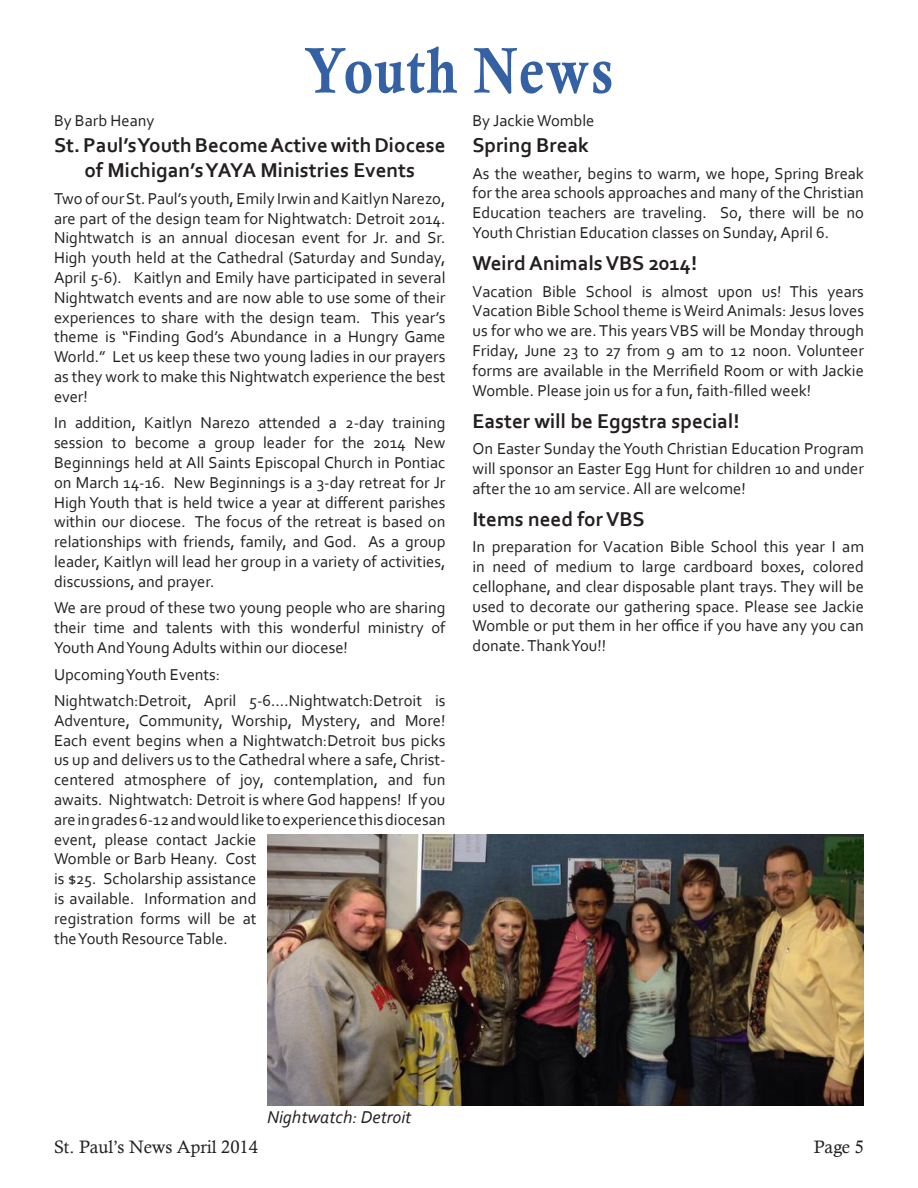
<style>
.page{position:relative;width:918px;height:1188px;background:#fff}
.page>*{position:absolute;margin:0;border:0;box-sizing:border-box;transform-origin:0 0}
.Paragraph_Style_1{font:64.8px "Calis MT Bol";letter-spacing:.03em;color:#3461a3;scale:.83 1}
.Paragraph_Style_2{font:700 21px "Corbel";color:#231f20}
.Paragraph_Style_1-2{font:700 21px/25.2px "Corbel";color:#231f20;text-align:center}
.t1{font:18px "Calisto";color:#231f20}
.Paragraph_Style_1-3{font:italic 18px "Corbel";color:#231f20}
.Paragraph_Style_1-4{font:16.5px/19.8px "Corbel";color:#231f20;text-align:justify}
.Paragraph_Style_2-2{font:16.5px/19.8px "Corbel";color:#231f20;text-align:justify}
</style>
<div class="page">
<img style="left:267px;top:835px;width:597px;height:271px">
<p class="Paragraph_Style_1" style="left:305px;top:33px;width:373px">Youth News</p>
<p class="Paragraph_Style_1-4" style="left:54px;top:110px;width:102px">By Barb Heany</p>
<p class="Paragraph_Style_1-2" style="left:54px;top:132px;width:393px">St. Paul’s Youth Become Active with Diocese of Michigan’s YAYA Ministries Events</p>
<p class="Paragraph_Style_1-4" style="left:54px;top:188px;width:393px">Two of our St. Paul’s youth, Emily Irwin and Kaitlyn Narezo, are part of the design team for Nightwatch: Detroit 2014.<br>Nightwatch is an annual diocesan event for Jr. and Sr.<br>High youth held at the Cathedral (Saturday and Sunday, April 5-6). Kaitlyn and Emily have participated in several Nightwatch events and are now able to use some of their experiences to share with the design team. This year’s theme is “Finding God’s Abundance in a Hungry Game World.” Let us keep these two young ladies in our prayers as they work to make this Nightwatch experience the best ever!</p>
<p class="Paragraph_Style_1-4" style="left:54px;top:413px;width:393px">In addition, Kaitlyn Narezo attended a 2-day training session to become a group leader for the 2014 New Beginnings held at All Saints Episcopal Church in Pontiac on March 14-16. New Beginnings is a 3-day retreat for Jr High Youth that is held twice a year at different parishes within our diocese. The focus of the retreat is based on relationships with friends, family, and God. As a group leader, Kaitlyn will lead her group in a variety of activities, discussions, and prayer.</p>
<p class="Paragraph_Style_1-4" style="left:54px;top:598px;width:393px">We are proud of these two young people who are sharing their time and talents with this wonderful ministry of Youth And Young Adults within our diocese!</p>
<p class="Paragraph_Style_1-4" style="left:54px;top:664px;width:168px">Upcoming Youth Events:</p>
<p class="Paragraph_Style_1-4" style="left:54px;top:690px;width:393px;text-align:left">Nightwatch:Detroit, April 5-6….Nightwatch:Detroit is Adventure, Community, Worship, Mystery, and More!<br>Each event begins when a Nightwatch:Detroit bus picks us up and delivers us to the Cathedral where a safe, Christ&shy;centered atmosphere of joy, contemplation, and fun awaits. Nightwatch: Detroit is where God happens! If you are in grades 6-12 and would like to experience this diocesan event, please contact Jackie<br>Womble or Barb Heany. Cost<br>is $25. Scholarship assistance<br>is available. Information and<br>registration forms will be at<br>the Youth Resource Table.</p>
<p class="Paragraph_Style_1-4" style="left:472px;top:110px;width:123px">By Jackie Womble</p>
<p class="Paragraph_Style_2" style="left:472px;top:132px;width:118px">Spring Break</p>
<p class="Paragraph_Style_2-2" style="left:472px;top:163px;width:393px">As the weather, begins to warm, we hope, Spring Break for the area schools approaches and many of the Christian Education teachers are traveling. So, there will be no Youth Christian Education classes on Sunday, April 6.</p>
<p class="Paragraph_Style_2" style="left:472px;top:250px;width:226px">Weird Animals VBS 2014!</p>
<p class="Paragraph_Style_2-2" style="left:472px;top:281px;width:393px">Vacation Bible School is almost upon us! This years Vacation Bible School theme is Weird Animals: Jesus loves us for who we are. This years VBS will be Monday through Friday, June 23 to 27 from 9 am to 12 noon. Volunteer forms are available in the Merrifield Room or with Jackie Womble. Please join us for a fun, faith-filled week!</p>
<p class="Paragraph_Style_2" style="left:472px;top:408px;width:269px">Easter will be Eggstra special!</p>
<p class="Paragraph_Style_2-2" style="left:472px;top:438px;width:393px">On Easter Sunday the Youth Christian Education Program will sponsor an Easter Egg Hunt for children 10 and under after the 10 am service. All are welcome!</p>
<p class="Paragraph_Style_2" style="left:472px;top:506px;width:174px">Items need for VBS</p>
<p class="Paragraph_Style_2-2" style="left:472px;top:536px;width:393px">In preparation for Vacation Bible School this year I am in need of medium to large cardboard boxes, colored cellophane, and clear disposable plant trays. They will be used to decorate our gathering space. Please see Jackie Womble or put them in her office if you have any you can donate. Thank You!!</p>
<p class="Paragraph_Style_1-3" style="left:267px;top:1106px;width:146px">Nightwatch: Detroit</p>
<p class="t1" style="left:54px;top:1136px;width:205px">St. Paul’s News April 2014</p>
<p class="t1" style="left:814px;top:1136px;width:52px">Page 5</p>
</div>
